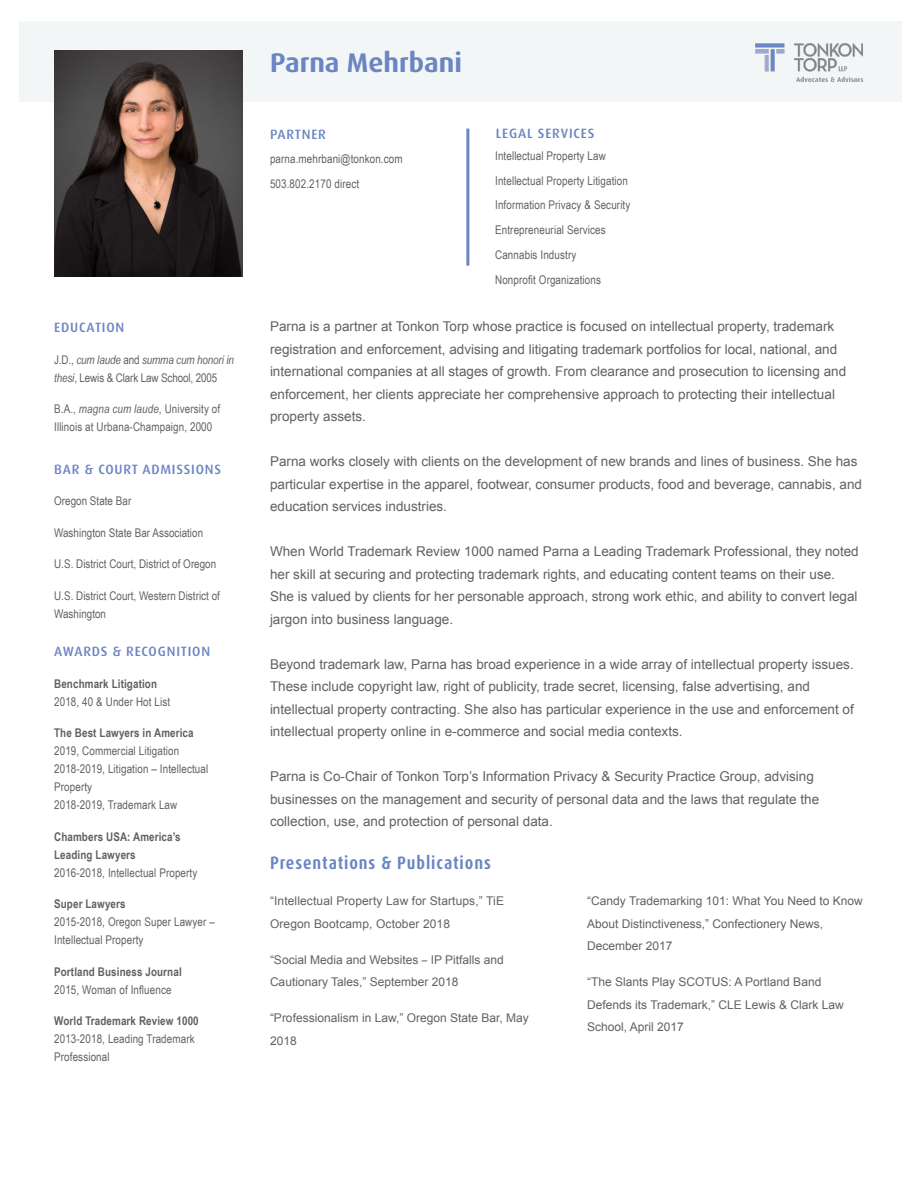
<style>
.page{position:relative;width:918px;height:1188px;background:#fff}
.page>*{position:absolute;margin:0;border:0;box-sizing:border-box;transform-origin:0 0}
.t1{font:700 27px "Dax OT";color:#6b85c3}
.t2{font:700 condensed 18px "Dax OT";letter-spacing:.05em;color:#6b85c3}
.t3{font:13.5px/22.5px "Arial";color:#606164}
.t4{font:500 13.5px "Dax OT";letter-spacing:.06em;color:#6b85c3}
.t5{font:12px/18px "Arial Narrow";letter-spacing:.01em;color:#606164}
.t6{font:12px/22.5px "Arial";color:#606164}
.t7{font:700 12px/18px "Arial Narrow";letter-spacing:.01em;color:#606164}
.t8{font:12px/18px "Arial Narrow";letter-spacing:-.01em;color:#606164}
.s1{font-style:italic}
.s2{font-weight:700}
.s3{font-weight:400}
.s4{font-family:"Arial Narrow"}
</style>
<div class="page">
<div style="left:19px;top:21px;width:883px;height:81px;background:#f3f6f7"></div>
<img style="left:756px;top:43px;width:106px;height:38px">
<hr style="left:466px;top:129px;width:3px;height:137px;background:#6b85c3">
<img style="left:54px;top:51px;width:189px;height:226px">
<p class="t4" style="left:54px;top:319px;width:72px">EDUCATION</p>
<p class="t8" style="left:54px;top:350px;width:181px">J.D., <span class="s1">cum laude</span> and <span class="s1">summa cum honori in thesi</span>, Lewis &amp; Clark Law School, 2005</p>
<p class="t5" style="left:54px;top:399px;width:168px">B.A., <span class="s1">magna cum laude</span>, University of<br>Illinois at Urbana-Champaign, 2000</p>
<p class="t4" style="left:54px;top:461px;width:168px">BAR &amp; COURT ADMISSIONS</p>
<p class="t5" style="left:54px;top:492px;width:79px">Oregon State Bar</p>
<p class="t5" style="left:54px;top:523px;width:150px">Washington State Bar Association</p>
<p class="t5" style="left:54px;top:555px;width:164px">U.S. District Court, District of Oregon</p>
<p class="t5" style="left:54px;top:586px;width:167px">U.S. District Court, Western District of<br>Washington</p>
<p class="t4" style="left:54px;top:643px;width:157px">AWARDS &amp; RECOGNITION</p>
<p class="t5" style="left:54px;top:674px;width:118px"><span class="s2">Benchmark Litigation<br></span>2018, 40 &amp; Under Hot List</p>
<p class="t5" style="left:54px;top:723px;width:156px"><span class="s2">The Best Lawyers in America<br></span>2019, Commercial Litigation<br>2018-2019, Litigation – Intellectual<br>Property<br>2018-2019, Trademark Law</p>
<p class="t7" style="left:54px;top:827px;width:145px">Chambers USA: America’s<br>Leading Lawyers<br><span class="s3">2016-2018, Intellectual Property</span></p>
<p class="t5" style="left:54px;top:894px;width:162px"><span class="s2">Super Lawyers<br></span>2015-2018, Oregon Super Lawyer –<br>Intellectual Property</p>
<p class="t7" style="left:54px;top:962px;width:129px">Portland Business Journal<br><span class="s3">2015, Woman of Influence</span></p>
<p class="t5" style="left:54px;top:1011px;width:146px"><span class="s2">World Trademark Review 1000<br></span>2013-2018, Leading Trademark<br>Professional</p>
<p class="t1" style="left:270px;top:45px;width:194px">Parna Mehrbani</p>
<p class="t4" style="left:270px;top:126px;width:57px">PARTNER</p>
<p class="t5" style="left:270px;top:150px;width:134px">parna.mehrbani@tonkon.com</p>
<p class="t5" style="left:270px;top:174px;width:91px">503.802.2170 direct</p>
<p class="t4" style="left:496px;top:125px;width:100px">LEGAL SERVICES</p>
<p class="t5" style="left:495px;top:146px;width:112px">Intellectual Property Law</p>
<p class="t5" style="left:495px;top:171px;width:134px">Intellectual Property Litigation</p>
<p class="t5" style="left:495px;top:196px;width:137px">Information Privacy &amp; Security</p>
<p class="t5" style="left:495px;top:221px;width:112px">Entrepreneurial Services</p>
<p class="t5" style="left:495px;top:245px;width:83px">Cannabis Industry</p>
<p class="t5" style="left:495px;top:270px;width:107px">Nonprofit Organizations</p>
<p class="t3" style="left:270px;top:315px;width:578px">Parna is a partner at Tonkon Torp whose practice is focused on intellectual property, trademark registration and enforcement, advising and litigating trademark portfolios for local, national, and international companies at all stages of growth. From clearance and prosecution to licensing and enforcement, her clients appreciate her comprehensive approach to protecting their intellectual property assets.</p>
<p class="t3" style="left:270px;top:450px;width:594px">Parna works closely with clients on the development of new brands and lines of business. She has particular expertise in the apparel, footwear, consumer products, food and beverage, cannabis, and education services industries.</p>
<p class="t3" style="left:270px;top:540px;width:590px">When World Trademark Review 1000 named Parna a Leading Trademark Professional, they noted her skill at securing and protecting trademark rights, and educating content teams on their use.<br>She is valued by clients for her personable approach, strong work ethic, and ability to convert legal jargon into business language.</p>
<p class="t3" style="left:270px;top:653px;width:585px">Beyond trademark law, Parna has broad experience in a wide array of intellectual property issues.<br>These include copyright law, right of publicity, trade secret, licensing, false advertising, and intellectual property contracting. She also has particular experience in the use and enforcement of intellectual property online in e-commerce and social media contexts.</p>
<p class="t3" style="left:270px;top:765px;width:551px">Parna is Co-Chair of Tonkon Torp’s Information Privacy &amp; Security Practice Group, advising businesses on the management and security of personal data and the laws that regulate the collection, use, and protection of personal data.</p>
<p class="t2" style="left:270px;top:852px;width:222px">Presentations &amp; Publications</p>
<p class="t6" style="left:270px;top:890px;width:236px">“Intellectual Property Law for Startups,” TiE<br>Oregon Bootcamp, October 2018</p>
<p class="t6" style="left:270px;top:949px;width:235px">“Social Media and Websites <span class="s4">–</span> IP Pitfalls and<br>Cautionary Tales,” September 2018</p>
<p class="t6" style="left:270px;top:1007px;width:260px">“Professionalism in Law,” Oregon State Bar, May<br>2018</p>
<p class="t6" style="left:587px;top:890px;width:277px">“Candy Trademarking 101: What You Need to Know<br>About Distinctiveness,” Confectionery News,<br>December 2017</p>
<p class="t6" style="left:587px;top:971px;width:258px">“The Slants Play SCOTUS: A Portland Band<br>Defends its Trademark,” CLE Lewis &amp; Clark Law<br>School, April 2017</p>
</div>
